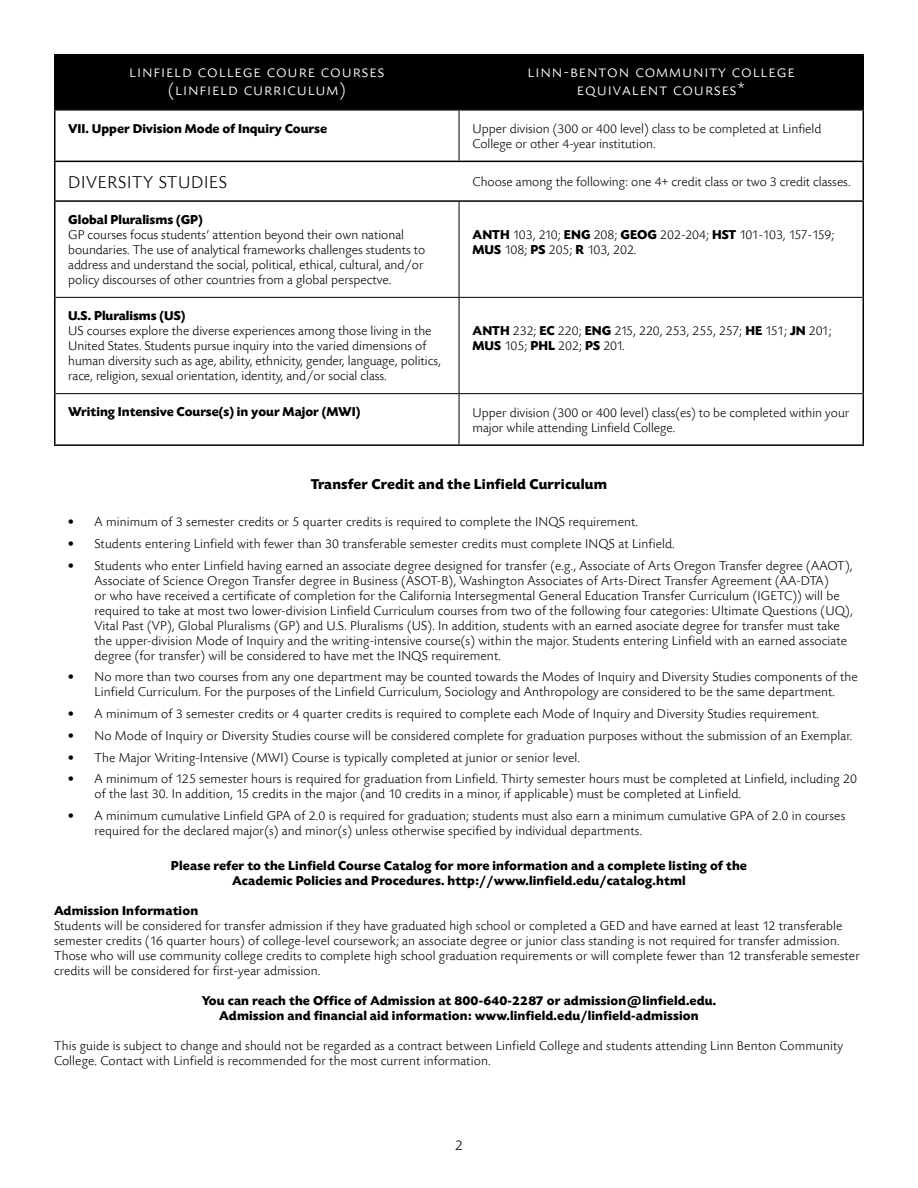
<style>
.page{position:relative;width:918px;height:1188px;background:#fff}
.page>*{position:absolute;margin:0;border:0;box-sizing:border-box;transform-origin:0 0}
.t1{font:18px/18px "Today SB Light SC";letter-spacing:.05em;color:#fff;text-align:center}
.t2{font:300 18px "Today SB";letter-spacing:.04em;color:#000}
.t3{font:700 15px "Today SB";letter-spacing:.01em;color:#000}
.t4{font:300 15px "Today SB";color:#000}
.t5{font:300 13.5px/15px "Today SB";letter-spacing:.01em;color:#000}
.t6{font:700 13.5px/15px "Today SB";letter-spacing:.01em;color:#000;text-align:center}
.s1{font-weight:700}
</style>
<div class="page">
<div style="left:56px;top:56px;width:806px;height:52px;background:#000"></div>
<hr style="left:54px;top:56px;width:2px;height:52px;background:#000">
<hr style="left:458px;top:56px;width:2px;height:52px;background:#000">
<hr style="left:862px;top:56px;width:2px;height:52px;background:#000">
<hr style="left:54px;top:108px;width:405px;height:1px;background:#000">
<hr style="left:459px;top:108px;width:405px;height:1px;background:#000">
<hr style="left:54px;top:54px;width:405px;height:2px;background:#000">
<hr style="left:459px;top:54px;width:405px;height:2px;background:#000">
<hr style="left:459px;top:202px;width:1px;height:95px;background:#000">
<hr style="left:56px;top:297px;width:403px;height:1px;background:#000">
<hr style="left:459px;top:297px;width:403px;height:1px;background:#000">
<hr style="left:459px;top:298px;width:1px;height:95px;background:#000">
<hr style="left:56px;top:393px;width:403px;height:1px;background:#000">
<hr style="left:459px;top:393px;width:403px;height:1px;background:#000">
<hr style="left:459px;top:394px;width:1px;height:50px;background:#000">
<hr style="left:54px;top:111px;width:2px;height:50px;background:#000">
<hr style="left:862px;top:111px;width:2px;height:50px;background:#000">
<hr style="left:54px;top:202px;width:2px;height:95px;background:#000">
<hr style="left:862px;top:202px;width:2px;height:95px;background:#000">
<hr style="left:54px;top:297px;width:2px;height:97px;background:#000">
<hr style="left:862px;top:297px;width:2px;height:97px;background:#000">
<hr style="left:54px;top:394px;width:2px;height:50px;background:#000">
<hr style="left:862px;top:394px;width:2px;height:50px;background:#000">
<hr style="left:54px;top:444px;width:405px;height:2px;background:#000">
<hr style="left:459px;top:444px;width:405px;height:2px;background:#000">
<hr style="left:459px;top:111px;width:1px;height:50px;background:#000">
<hr style="left:54px;top:161px;width:405px;height:1px;background:#000">
<hr style="left:54px;top:162px;width:2px;height:38px;background:#000">
<hr style="left:459px;top:161px;width:405px;height:1px;background:#000">
<hr style="left:862px;top:162px;width:2px;height:38px;background:#000">
<hr style="left:54px;top:200px;width:405px;height:2px;background:#000">
<hr style="left:459px;top:200px;width:405px;height:2px;background:#000">
<hr style="left:54px;top:109px;width:405px;height:2px;background:#000">
<hr style="left:459px;top:109px;width:405px;height:2px;background:#000">
<h1 class="t1" style="left:129px;top:63px;width:257px">linfield college coure courses (linfield curriculum)</h1>
<h1 class="t1" style="left:527px;top:63px;width:269px">linn-benton community college equivalent courses*</h1>
<p class="t6" style="left:68px;top:121px;width:260px">VII. Upper Division Mode of Inquiry Course</p>
<p class="t5" style="left:473px;top:122px;width:350px">Upper division (300 or 400 level) class to be completed at Linfield<br>College or other 4-year institution.</p>
<h1 class="t2" style="left:68px;top:172px;width:160px">DIVERSITY STUDIES</h1>
<p class="t5" style="left:473px;top:175px;width:379px">Choose among the following: one 4+ credit class or two 3 credit classes.</p>
<p class="t6" style="left:68px;top:212px;width:136px">Global Pluralisms (GP)</p>
<p class="t5" style="left:68px;top:228px;width:359px">GP courses focus students’ attention beyond their own national boundaries. The use of analytical frameworks challenges students to address and understand the social, political, ethical, cultural, and/or policy discourses of other countries from a global perspectve.</p>
<p class="t5" style="left:473px;top:228px;width:363px"><span class="s1">ANTH</span> 103, 210; <span class="s1">ENG</span> 208; <span class="s1">GEOG</span> 202-204; <span class="s1">HST</span> 101-103, 157-159;<br><span class="s1">MUS</span> 108; <span class="s1">PS</span> 205; <span class="s1">R</span> 103, 202.</p>
<p class="t6" style="left:68px;top:309px;width:119px">U.S. Pluralisms (US)</p>
<p class="t5" style="left:68px;top:324px;width:374px">US courses explore the diverse experiences among those living in the United States. Students pursue inquiry into the varied dimensions of human diversity such as age, ability, ethnicity, gender, language, politics, race, religion, sexual orientation, identity, and/or social class.</p>
<p class="t5" style="left:473px;top:324px;width:361px"><span class="s1">ANTH</span> 232; <span class="s1">EC</span> 220; <span class="s1">ENG</span> 215, 220, 253, 255, 257; <span class="s1">HE</span> 151; <span class="s1">JN</span> 201;<br><span class="s1">MUS</span> 105; <span class="s1">PHL</span> 202; <span class="s1">PS</span> 201.</p>
<p class="t6" style="left:68px;top:405px;width:294px">Writing Intensive Course(s) in your Major (MWI)</p>
<p class="t5" style="left:473px;top:405px;width:378px">Upper division (300 or 400 level) class(es) to be completed within your major while attending Linfield College.</p>
<p class="t3" style="left:311px;top:476px;width:298px">Transfer Credit and the Linfield Curriculum</p>
<p class="t5" style="left:68px;top:515px;width:572px">• A minimum of 3 semester credits or 5 quarter credits is required to complete the INQS requirement.</p>
<p class="t5" style="left:68px;top:537px;width:609px">• Students entering Linfield with fewer than 30 transferable semester credits must complete INQS at Linfield.</p>
<p class="t5" style="left:95px;top:558px;width:760px;text-indent:-27px">• Students who enter Linfield having earned an associate degree designed for transfer (e.g., Associate of Arts Oregon Transfer degree (AAOT), Associate of Science Oregon Transfer degree in Business (ASOT-B), Washington Associates of Arts-Direct Transfer Agreement (AA-DTA)<br>or who have received a certificate of completion for the California Intersegmental General Education Transfer Curriculum (IGETC)) will be required to take at most two lower-division Linfield Curriculum courses from two of the following four categories: Ultimate Questions (UQ), Vital Past (VP), Global Pluralisms (GP) and U.S. Pluralisms (US). In addition, students with an earned asociate degree for transfer must take the upper-division Mode of Inquiry and the writing-intensive course(s) within the major. Students entering Linfield with an earned associate degree (for transfer) will be considered to have met the INQS requirement.</p>
<p class="t5" style="left:68px;top:670px;width:792px;text-align:center">• No more than two courses from any one department may be counted towards the Modes of Inquiry and Diversity Studies components of the<br>Linfield Curriculum. For the purposes of the Linfield Curriculum, Sociology and Anthropology are considered to be the same department.</p>
<p class="t5" style="left:68px;top:707px;width:753px">• A minimum of 3 semester credits or 4 quarter credits is required to complete each Mode of Inquiry and Diversity Studies requirement.</p>
<p class="t5" style="left:68px;top:729px;width:786px">• No Mode of Inquiry or Diversity Studies course will be considered complete for graduation purposes without the submission of an Exemplar.</p>
<p class="t5" style="left:68px;top:750px;width:514px">• The Major Writing-Intensive (MWI) Course is typically completed at junior or senior level.</p>
<p class="t5" style="left:95px;top:772px;width:764px;text-indent:-27px">• A minimum of 125 semester hours is required for graduation from Linfield. Thirty semester hours must be completed at Linfield, including 20 of the last 30. In addition, 15 credits in the major (and 10 credits in a minor, if applicable) must be completed at Linfield.</p>
<p class="t5" style="left:95px;top:809px;width:752px;text-indent:-27px">• A minimum cumulative Linfield GPA of 2.0 is required for graduation; students must also earn a minimum cumulative GPA of 2.0 in courses required for the declared major(s) and minor(s) unless otherwise specified by individual departments.</p>
<p class="t6" style="left:171px;top:858px;width:578px">Please refer to the Linfield Course Catalog for more information and a complete listing of the<br>Academic Policies and Procedures. http://www.linfield.edu/catalog.html</p>
<p class="t6" style="left:54px;top:903px;width:146px">Admission Information</p>
<p class="t5" style="left:54px;top:918px;width:807px">Students will be considered for transfer admission if they have graduated high school or completed a GED and have earned at least 12 transferable semester credits (16 quarter hours) of college-level coursework; an associate degree or junior class standing is not required for transfer admission.<br>Those who will use community college credits to complete high school graduation requirements or will complete fewer than 12 transferable semester credits will be considered for first-year admission.</p>
<p class="t6" style="left:202px;top:993px;width:516px">You can reach the Office of Admission at 800-640-2287 or admission@linfield.edu.<br>Admission and financial aid information: www.linfield.edu/linfield-admission</p>
<p class="t5" style="left:54px;top:1038px;width:791px">This guide is subject to change and should not be regarded as a contract between Linfield College and students attending Linn Benton Community<br>College. Contact with Linfield is recommended for the most current information.</p>
<p class="t4" style="left:455px;top:1137px;width:9px">2</p>
</div>
